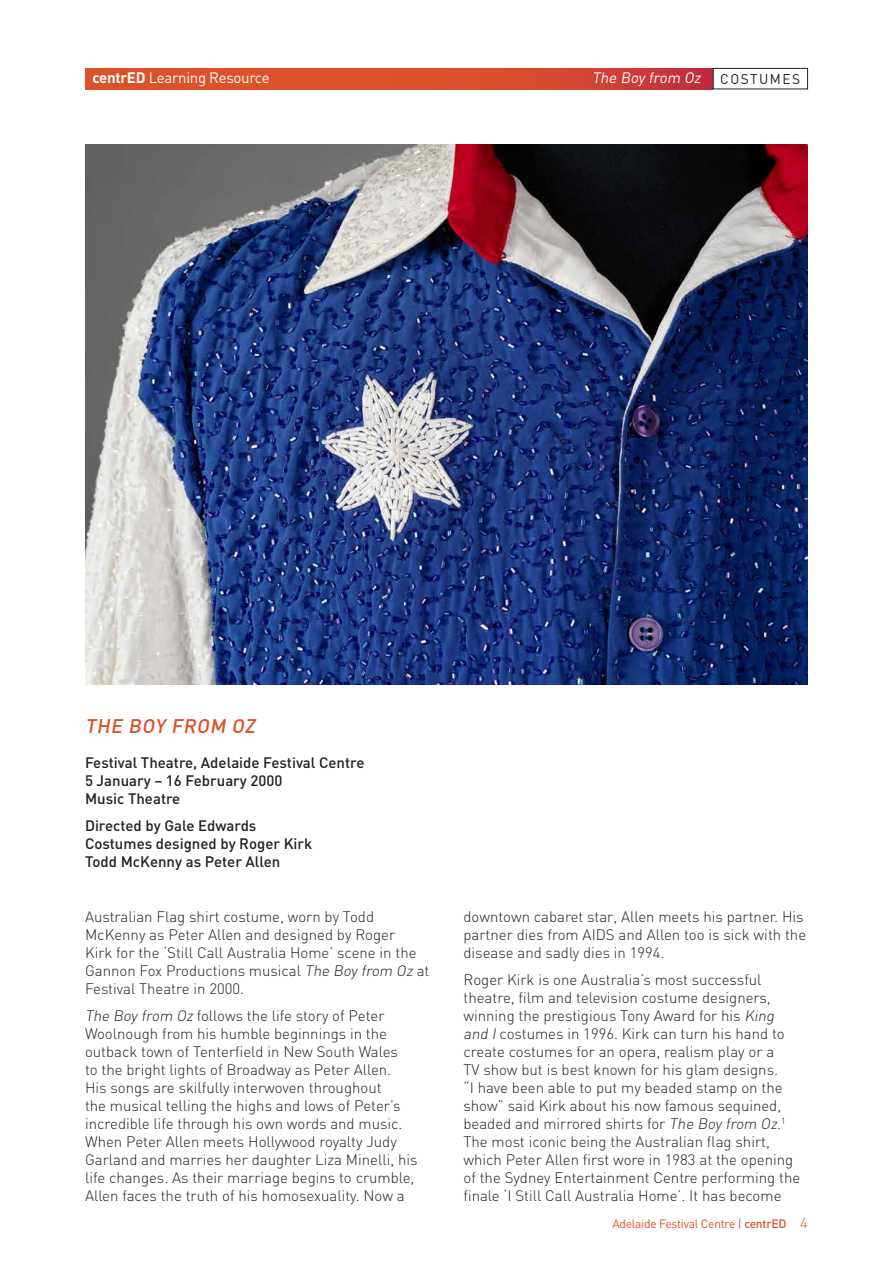
<style>
.page{position:relative;width:893px;height:1263px;background:#fff}
.page>*{position:absolute;margin:0;border:0;box-sizing:border-box;transform-origin:0 0}
.t1{font:italic 500 19.5px "DIN";color:#dc5129}
.t2{font:300 15px/18px "DIN";color:#231f20}
.t3{font:500 15px/18px "DIN";color:#231f20}
.t4{font:15px "DIN";letter-spacing:-.02em;color:#fff}
.t5{font:italic 15px "DIN";color:#fff}
.t6{font:12px "DIN";letter-spacing:-.02em;color:#dc5129}
.s1{font-weight:700}
.s2{font-style:normal;font-size:13.95px;color:#231f20}
.s3{font-style:italic}
.s4{font-weight:500}
.s5{font-weight:300;font-size:15px}
</style>
<div class="page">
<svg style="left:85px;top:68px;width:628px;height:21px;background:#d74a2d"></svg>
<div style="left:713px;top:68px;width:95px;height:21px;border:1px solid #231f20"></div>
<img style="left:85px;top:145px;width:723px;height:540px">
<p class="t4" style="left:93px;top:69px;width:179px"><span class="s1">centrED</span> Learning Resource</p>
<p class="t5" style="left:592px;top:69px;width:210px">The Boy from Oz <span class="s2">COSTUMES</span></p>
<h1 class="t1" style="left:85px;top:714px;width:176px">THE BOY FROM OZ</h1>
<p class="t3" style="left:85px;top:753px;width:281px">Festival Theatre, Adelaide Festival Centre<br>5 January – 16 February 2000<br>Music Theatre</p>
<p class="t3" style="left:85px;top:816px;width:229px">Directed by Gale Edwards<br>Costumes designed by Roger Kirk<br>Todd McKenny as Peter Allen</p>
<p class="t2" style="left:85px;top:907px;width:346px">Australian Flag shirt costume, worn by Todd McKenny as Peter Allen and designed by Roger<br>Kirk for the ‘Still Call Australia Home’ scene in the Gannon Fox Productions musical <span class="s3">The Boy from Oz</span> at Festival Theatre in 2000.</p>
<p class="t2" style="left:85px;top:1006px;width:334px"><span class="s3">The Boy from Oz</span> follows the life story of Peter Woolnough from his humble beginnings in the outback town of Tenterfield in New South Wales<br>to the bright lights of Broadway as Peter Allen.<br>His songs are skilfully interwoven throughout<br>the musical telling the highs and lows of Peter’s incredible life through his own words and music.<br>When Peter Allen meets Hollywood royalty Judy Garland and marries her daughter Liza Minelli, his life changes. As their marriage begins to crumble, Allen faces the truth of his homosexuality. Now a</p>
<p class="t2" style="left:463px;top:907px;width:344px">downtown cabaret star, Allen meets his partner. His partner dies from AIDS and Allen too is sick with the disease and sadly dies in 1994.</p>
<p class="t2" style="left:463px;top:970px;width:338px">Roger Kirk is one Australia’s most successful theatre, film and television costume designers, winning the prestigious Tony Award for his <span class="s3">King and I</span> costumes in 1996. Kirk can turn his hand to create costumes for an opera, realism play or a<br>TV show but is best known for his glam designs.<br>“I have been able to put my beaded stamp on the show” said Kirk about his now famous sequined, beaded and mirrored shirts for <span class="s3">The Boy from Oz</span>.<sup>1<br></sup>The most iconic being the Australian flag shirt, which Peter Allen first wore in 1983 at the opening of the Sydney Entertainment Centre performing the finale ‘I Still Call Australia Home’. It has become</p>
<p class="t6" style="left:612px;top:1216px;width:197px">Adelaide Festival Centre | <span class="s4">centrED</span> <span class="s5">4</span></p>
</div>
